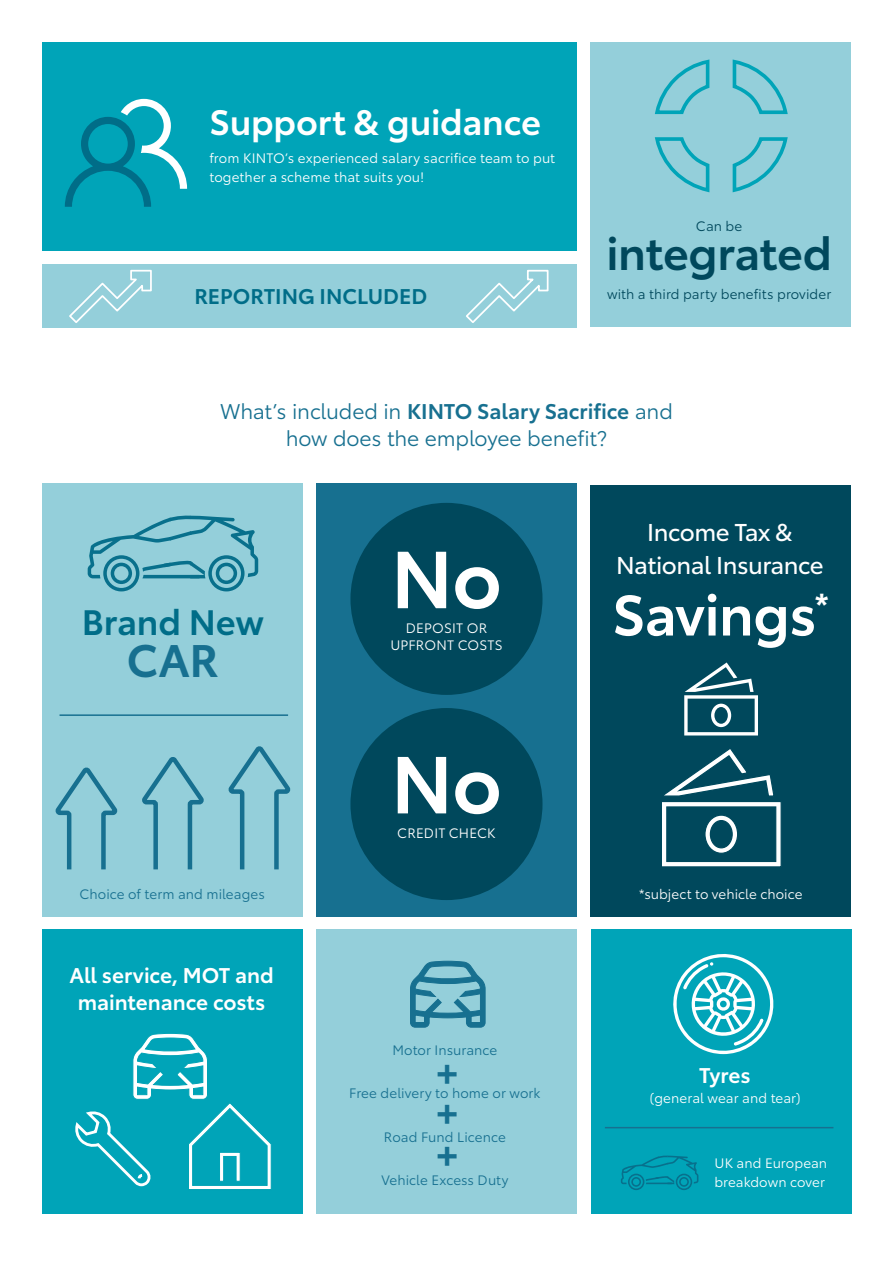
<style>
.page{position:relative;width:893px;height:1263px;background:#fff}
.page>*{position:absolute;margin:0;border:0;box-sizing:border-box;transform-origin:0 0}
.t1{font:600 79.5px "Toyota Type";color:#fff}
.t2{font:600 56.25px "Toyota Type";letter-spacing:-.015em;color:#fff}
.t3{font:600 45px "Toyota Type";letter-spacing:-.01em;color:#00485c}
.t4{font:600 45px "Toyota Type";color:#177090}
.t5{font:600 42px/41px "Toyota Type";color:#177090;text-align:justify}
.t6{font:600 34.8px "Toyota Type";letter-spacing:-.005em;color:#fff}
.t7{font:600 34.8px "Toyota Type";letter-spacing:-.005em;color:#006d88}
.t8{font:600 32.85px "Toyota Type";color:#fff}
.t9{font:24px/33px "Toyota Type";letter-spacing:-.02em;color:#fff;text-align:center}
.t10{font:21px/27px "Toyota Type";letter-spacing:-.005em;color:#177090;text-align:center}
.t11{font:600 21px/27px "Toyota Type";letter-spacing:-.005em;color:#fff;text-align:center}
.t12{font:600 21px "Toyota Type";color:#006d88}
.t13{font:13.5px/19.5px "Toyota Type";letter-spacing:.005em;color:#fff}
.t14{font:13.5px "Toyota Type";letter-spacing:.005em;color:#177090}
.t15{font:13.5px "Toyota Type";letter-spacing:.01em;color:#00485c}
.s1{font-weight:600}
</style>
<div class="page">
<div style="left:590px;top:43px;width:260px;height:284px;background:#94cfda"></div>
<div style="left:43px;top:43px;width:534px;height:208px;background:#00a4b8"></div>
<div style="left:43px;top:264px;width:534px;height:63px;background:#94cfda"></div>
<svg style="left:654px;top:59px;width:134px;height:134px"></svg>
<svg style="left:65px;top:99px;width:122px;height:108px"></svg>
<svg style="left:466px;top:269px;width:83px;height:54px"></svg>
<svg style="left:69px;top:269px;width:83px;height:54px"></svg>
<div style="left:43px;top:483px;width:260px;height:433px;background:#94cfda"></div>
<div style="left:316px;top:483px;width:261px;height:433px;background:#177090"></div>
<div style="left:590px;top:485px;width:260px;height:431px;background:#00485c"></div>
<div style="left:350px;top:503px;width:192px;height:192px;background:#00485c;border-radius:50%"></div>
<div style="left:350px;top:708px;width:192px;height:192px;background:#00485c;border-radius:50%"></div>
<svg style="left:88px;top:515px;width:170px;height:76px"></svg>
<svg style="left:55px;top:769px;width:63px;height:101px"></svg>
<svg style="left:142px;top:759px;width:62px;height:111px"></svg>
<svg style="left:228px;top:748px;width:63px;height:122px"></svg>
<svg style="left:662px;top:749px;width:119px;height:118px"></svg>
<svg style="left:684px;top:662px;width:74px;height:73px"></svg>
<div style="left:43px;top:929px;width:260px;height:285px;background:#00a4b8"></div>
<div style="left:591px;top:929px;width:261px;height:285px;background:#00a4b8"></div>
<div style="left:316px;top:929px;width:260px;height:285px;background:#94cfda"></div>
<svg style="left:410px;top:961px;width:75px;height:66px"></svg>
<svg style="left:76px;top:1033px;width:196px;height:156px"></svg>
<hr style="left:60px;top:714px;width:228px;height:2px;background:#177090">
<hr style="left:605px;top:1127px;width:228px;height:1px;background:#177090">
<svg style="left:673px;top:954px;width:101px;height:100px"></svg>
<svg style="left:621px;top:1155px;width:77px;height:35px"></svg>
<h3 class="t6" style="left:209px;top:95px;width:333px">Support &amp; guidance</h3>
<p class="t13" style="left:209px;top:147px;width:347px">from KINTO’s experienced salary sacrifice team to put together a scheme that suits you!</p>
<h3 class="t12" style="left:194px;top:280px;width:234px">REPORTING INCLUDED</h3>
<p class="t15" style="left:696px;top:216px;width:48px">Can be</p>
<h3 class="t3" style="left:606px;top:220px;width:227px">integrated</h3>
<p class="t15" style="left:607px;top:284px;width:226px">with a third party benefits provider</p>
<h3 class="t10" style="left:220px;top:396px;width:454px">What’s included in <span class="s1">KINTO Salary Sacrifice</span> and how does the employee benefit?</h3>
<h3 class="t7" style="left:82px;top:596px;width:184px">Brand New</h3>
<h3 class="t4" style="left:127px;top:627px;width:93px">CAR</h3>
<p class="t14" style="left:80px;top:884px;width:187px">Choice of term and mileages</p>
<h3 class="t11" style="left:70px;top:960px;width:206px">All service, MOT and maintenance costs</h3>
<h1 class="t1" style="left:391px;top:519px;width:113px">No</h1>
<p class="t13" style="left:390px;top:619px;width:114px;line-height:16.5px;text-align:center">DEPOSIT OR<br>UPFRONT COSTS</p>
<h1 class="t1" style="left:391px;top:724px;width:113px">No</h1>
<p class="t13" style="left:397px;top:823px;width:100px">CREDIT CHECK</p>
<h3 class="t9" style="left:616px;top:514px;width:209px">Income Tax &amp;<br>National Insurance</h3>
<h2 class="t2" style="left:612px;top:572px;width:206px">Savings</h2>
<h3 class="t8" style="left:814px;top:580px;width:16px">*</h3>
<p class="t13" style="left:639px;top:883px;width:165px">*subject to vehicle choice</p>
<p class="t14" style="left:392px;top:1040px;width:106px">Motor Insurance</p>
<p class="t14" style="left:349px;top:1084px;width:193px">Free delivery to home or work</p>
<p class="t14" style="left:384px;top:1127px;width:124px">Road Fund Licence</p>
<p class="t14" style="left:381px;top:1170px;width:128px">Vehicle Excess Duty</p>
<h3 class="t5" style="left:435px;top:1050px;width:26px">+ + +</h3>
<h3 class="t11" style="left:699px;top:1060px;width:53px">Tyres</h3>
<p class="t13" style="left:650px;top:1087px;width:152px">(general wear and tear)</p>
<p class="t13" style="left:714px;top:1152px;width:114px">UK and European breakdown cover</p>
</div>
